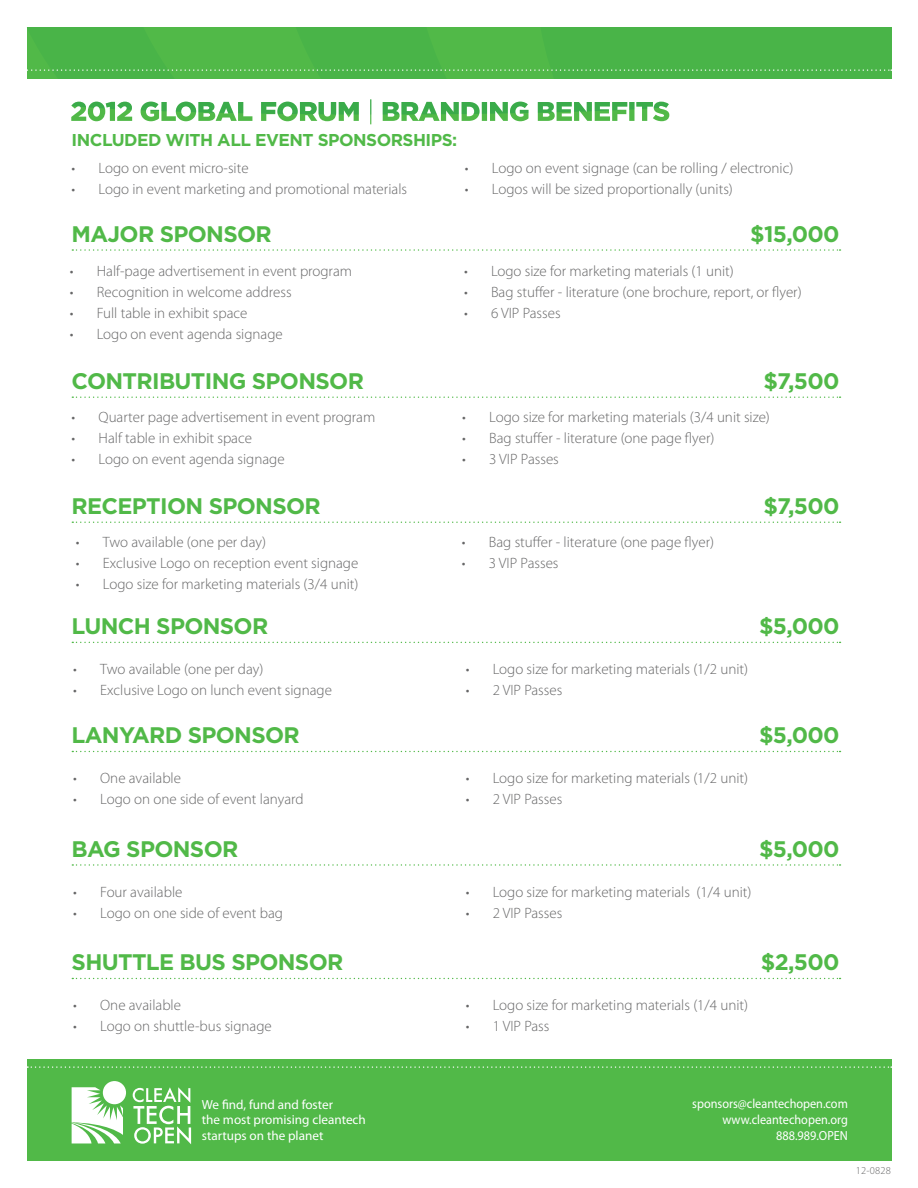
<style>
.page{position:relative;width:918px;height:1188px;background:#fff}
.page>*{position:absolute;margin:0;border:0;box-sizing:border-box;transform-origin:0 0}
.Body{font:700 22.5px "Gotham";letter-spacing:-.03em;color:#51b948}
.Body-2{font:700 17.1px "Gotham";letter-spacing:-.03em;color:#51b948}
.t1{font:300 15px "Myriad Pro";color:#666667}
.t2{font:13.2px/15.9px "Myriad Pro";color:#fff}
.t3{font:13.2px "Myriad Pro";color:#fff;scale:.93 1}
.Body-3{font:300 10.5px "Myriad Pro";letter-spacing:.02em;color:#666667}
</style>
<div class="page">
<div style="left:27px;top:28px;width:865px;height:1133px;background:#51b948"></div>
<div style="left:0;top:79px;width:918px;height:979px;background:#fff"></div>
<svg style="left:27px;top:69px;width:865px;height:2px"></svg>
<svg style="left:27px;top:1066px;width:865px;height:2px"></svg>
<svg style="left:72px;top:1087px;width:51px;height:56px"></svg>
<div style="left:103px;top:1081px;width:23px;height:23px;background:#fff;border-radius:50%"></div>
<svg style="left:133px;top:1087px;width:58px;height:57px"></svg>
<svg style="left:72px;top:249px;width:769px;height:2px"></svg>
<svg style="left:72px;top:397px;width:769px;height:1px"></svg>
<svg style="left:72px;top:522px;width:769px;height:1px"></svg>
<svg style="left:72px;top:642px;width:769px;height:1px"></svg>
<svg style="left:72px;top:751px;width:769px;height:1px"></svg>
<svg style="left:72px;top:864px;width:769px;height:2px"></svg>
<svg style="left:72px;top:978px;width:769px;height:1px"></svg>
<svg style="left:71px;top:99px;width:598px;height:25px"></svg>
<p class="Body-2" style="left:72px;top:130px;width:387px">INCLUDED WITH ALL EVENT SPONSORSHIPS:</p>
<p class="t1" style="left:72px;top:159px;width:178px">• Logo on event micro-site</p>
<p class="t1" style="left:72px;top:180px;width:337px">• Logo in event marketing and promotional materials</p>
<p class="t1" style="left:465px;top:159px;width:330px">• Logo on event signage (can be rolling / electronic)</p>
<p class="t1" style="left:465px;top:180px;width:270px">• Logos will be sized proportionally (units)</p>
<p class="Body" style="left:72px;top:221px;width:202px">MAJOR SPONSOR</p>
<p class="Body" style="left:750px;top:221px;width:91px">$15,000</p>
<p class="t1" style="left:70px;top:262px;width:284px">• Half-page advertisement in event program</p>
<p class="t1" style="left:70px;top:283px;width:223px">• Recognition in welcome address</p>
<p class="t1" style="left:70px;top:304px;width:179px">• Full table in exhibit space</p>
<p class="t1" style="left:70px;top:325px;width:215px">• Logo on event agenda signage</p>
<p class="t1" style="left:464px;top:262px;width:271px">• Logo size for marketing materials (1 unit)</p>
<p class="t1" style="left:464px;top:283px;width:339px">• Bag stuffer - literature (one brochure, report, or flyer)</p>
<p class="t1" style="left:464px;top:304px;width:98px">• 6 VIP Passes</p>
<p class="Body" style="left:72px;top:368px;width:294px">CONTRIBUTING SPONSOR</p>
<p class="Body" style="left:764px;top:368px;width:78px">$7,500</p>
<p class="t1" style="left:72px;top:407px;width:305px">• Quarter page advertisement in event program</p>
<p class="t1" style="left:72px;top:428px;width:182px">• Half table in exhibit space</p>
<p class="t1" style="left:72px;top:449px;width:215px">• Logo on event agenda signage</p>
<p class="t1" style="left:462px;top:407px;width:309px">• Logo size for marketing materials (3/4 unit size)</p>
<p class="t1" style="left:462px;top:428px;width:254px">• Bag stuffer - literature (one page flyer)</p>
<p class="t1" style="left:462px;top:449px;width:98px">• 3 VIP Passes</p>
<p class="Body" style="left:72px;top:493px;width:251px">RECEPTION SPONSOR</p>
<p class="Body" style="left:764px;top:493px;width:78px">$7,500</p>
<p class="t1" style="left:76px;top:533px;width:192px">• Two available (one per day)</p>
<p class="t1" style="left:76px;top:554px;width:284px">• Exclusive Logo on reception event signage</p>
<p class="t1" style="left:76px;top:575px;width:284px">• Logo size for marketing materials (3/4 unit)</p>
<p class="t1" style="left:462px;top:533px;width:254px">• Bag stuffer - literature (one page flyer)</p>
<p class="t1" style="left:462px;top:554px;width:98px">• 3 VIP Passes</p>
<p class="Body" style="left:72px;top:613px;width:198px">LUNCH SPONSOR</p>
<p class="Body" style="left:759px;top:613px;width:82px">$5,000</p>
<p class="t1" style="left:73px;top:660px;width:192px">• Two available (one per day)</p>
<p class="t1" style="left:73px;top:681px;width:260px">• Exclusive Logo on lunch event signage</p>
<p class="t1" style="left:466px;top:660px;width:284px">• Logo size for marketing materials (1/2 unit)</p>
<p class="t1" style="left:466px;top:681px;width:98px">• 2 VIP Passes</p>
<p class="Body" style="left:72px;top:722px;width:230px">LANYARD SPONSOR</p>
<p class="Body" style="left:759px;top:722px;width:82px">$5,000</p>
<p class="t1" style="left:73px;top:769px;width:109px">• One available</p>
<p class="t1" style="left:73px;top:790px;width:232px">• Logo on one side of event lanyard</p>
<p class="t1" style="left:466px;top:769px;width:284px">• Logo size for marketing materials (1/2 unit)</p>
<p class="t1" style="left:466px;top:790px;width:98px">• 2 VIP Passes</p>
<p class="Body" style="left:72px;top:836px;width:168px">BAG SPONSOR</p>
<p class="Body" style="left:759px;top:836px;width:82px">$5,000</p>
<p class="t1" style="left:73px;top:882px;width:111px">• Four available</p>
<p class="t1" style="left:73px;top:903px;width:211px">• Logo on one side of event bag</p>
<p class="t1" style="left:466px;top:882px;width:287px">• Logo size for marketing materials (1/4 unit)</p>
<p class="t1" style="left:466px;top:903px;width:98px">• 2 VIP Passes</p>
<p class="Body" style="left:72px;top:949px;width:273px">SHUTTLE BUS SPONSOR</p>
<p class="Body" style="left:761px;top:949px;width:80px">$2,500</p>
<p class="t1" style="left:73px;top:996px;width:109px">• One available</p>
<p class="t1" style="left:73px;top:1017px;width:200px">• Logo on shuttle-bus signage</p>
<p class="t1" style="left:466px;top:996px;width:284px">• Logo size for marketing materials (1/4 unit)</p>
<p class="t1" style="left:466px;top:1017px;width:85px">• 1 VIP Pass</p>
<p class="t2" style="left:202px;top:1096px;width:165px">We find, fund and foster<br>the most promising cleantech startups on the planet</p>
<p class="t3" style="left:692px;top:1096px;width:169px">sponsors@cleantechopen.com</p>
<p class="t3" style="left:722px;top:1111px;width:136px">www.cleantechopen.org</p>
<p class="t3" style="left:776px;top:1127px;width:79px">888.989.OPEN</p>
<p class="Body-3" style="left:856px;top:1165px;width:37px">12-0828</p>
</div>
